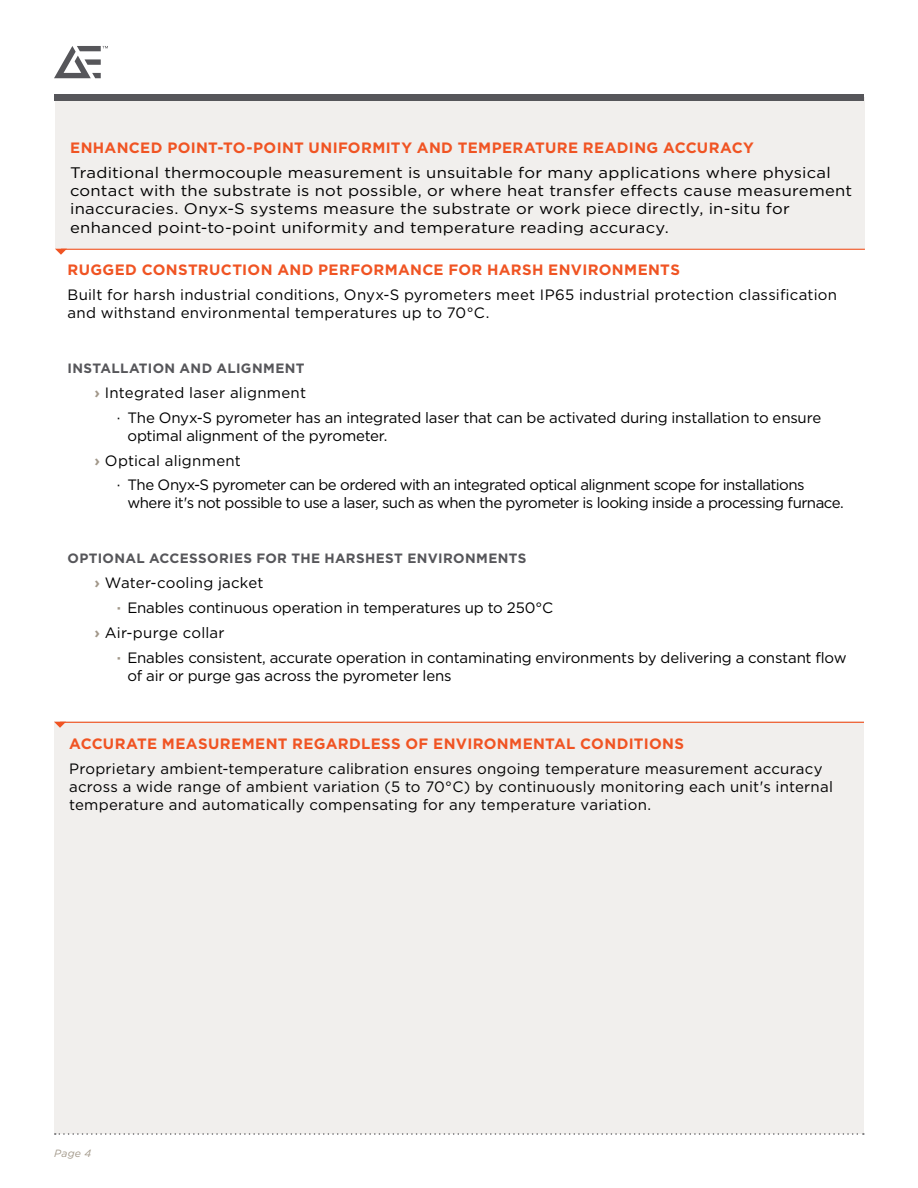
<style>
.page{position:relative;width:918px;height:1188px;background:#fff}
.page>*{position:absolute;margin:0;border:0;box-sizing:border-box;transform-origin:0 0}
.t1{font:15.3px/18.3px "Gotham";letter-spacing:.015em;color:#000;scale:1.08 1}
.t2{font:15px/18px "Gotham";letter-spacing:.015em;color:#000}
.t3{font:15px/24.8px "Gotham";letter-spacing:-.01em;color:#000}
.t4{font:15px/18px "Gotham";letter-spacing:-.035em;color:#000}
.t5{font:700 15px "Gotham";letter-spacing:.025em;color:#f05423}
.t6{font:15px "Gotham";letter-spacing:.01em;color:#000}
.t7{font:700 13.5px "Gotham";letter-spacing:.025em;color:#56565a}
.t8{font:italic 10.5px "Gotham";color:#a2988a}
.s1{font-weight:700;font-size:15.3px;color:#a2988a}
.s2{font-weight:700;color:#a2988a}
</style>
<div class="page">
<svg style="left:55px;top:1134px;width:809px;height:1px"></svg>
<div style="left:54px;top:722px;width:810px;height:412px;background:#f1efed"></div>
<div style="left:55px;top:98px;width:810px;height:151px;background:#f1efed"></div>
<hr style="left:61px;top:249px;width:804px;height:1px;background:#f05423">
<svg style="left:55px;top:249px;width:12px;height:6px"></svg>
<hr style="left:60px;top:722px;width:804px;height:1px;background:#f05423">
<svg style="left:54px;top:722px;width:12px;height:6px"></svg>
<div style="left:54px;top:94px;width:810px;height:7px;background:#56565a"></div>
<svg style="left:54px;top:46px;width:54px;height:32px"></svg>
<p class="t5" style="left:70px;top:137px;width:685px">ENHANCED POINT-TO-POINT UNIFORMITY AND TEMPERATURE READING ACCURACY</p>
<p class="t1" style="left:70px;top:163px;width:726px">Traditional thermocouple measurement is unsuitable for many applications where physical contact with the substrate is not possible, or where heat transfer effects cause measurement inaccuracies. Onyx-S systems measure the substrate or work piece directly, in-situ for enhanced point-to-point uniformity and temperature reading accuracy.</p>
<p class="t5" style="left:68px;top:260px;width:614px">RUGGED CONSTRUCTION AND PERFORMANCE FOR HARSH ENVIRONMENTS</p>
<p class="t2" style="left:68px;top:286px;width:771px">Built for harsh industrial conditions, Onyx-S pyrometers meet IP65 industrial protection classification and withstand environmental temperatures up to 70°C.</p>
<p class="t7" style="left:68px;top:359px;width:239px">INSTALLATION AND ALIGNMENT</p>
<p class="t3" style="left:117px;top:380px;width:706px;text-indent:-22px"><span class="s1">›</span> Integrated laser alignment<br>· The Onyx-S pyrometer has an integrated laser that can be activated during installation to ensure</p>
<p class="t3" style="left:94px;top:422px;width:295px;text-indent:33px">optimal alignment of the pyrometer. <span class="s1">›</span> Optical alignment</p>
<p class="t4" style="left:127px;top:476px;width:718px;text-indent:-10px">· The Onyx-S pyrometer can be ordered with an integrated optical alignment scope for installations where it's not possible to use a laser, such as when the pyrometer is looking inside a processing furnace.</p>
<p class="t7" style="left:68px;top:549px;width:461px">OPTIONAL ACCESSORIES FOR THE HARSHEST ENVIRONMENTS</p>
<p class="t6" style="left:94px;top:573px;width:170px"><span class="s1">›</span> Water-cooling jacket</p>
<p class="t3" style="left:117px;top:595px;width:438px"><span class="s2">·</span> Enables continuous operation in temperatures up to 250°C</p>
<p class="t2" style="left:94px;top:623px;width:132px"><span class="s1">›</span> Air-purge collar</p>
<p class="t3" style="left:117px;top:645px;width:731px"><span class="s2">·</span> Enables consistent, accurate operation in contaminating environments by delivering a constant flow</p>
<p class="t3" style="left:127px;top:663px;width:326px">of air or purge gas across the pyrometer lens</p>
<p class="t5" style="left:69px;top:734px;width:616px">ACCURATE MEASUREMENT REGARDLESS OF ENVIRONMENTAL CONDITIONS</p>
<p class="t2" style="left:69px;top:759px;width:765px">Proprietary ambient-temperature calibration ensures ongoing temperature measurement accuracy across a wide range of ambient variation (5 to 70°C) by continuously monitoring each unit's internal temperature and automatically compensating for any temperature variation.</p>
<p class="t8" style="left:54px;top:1147px;width:39px">Page 4</p>
</div>
